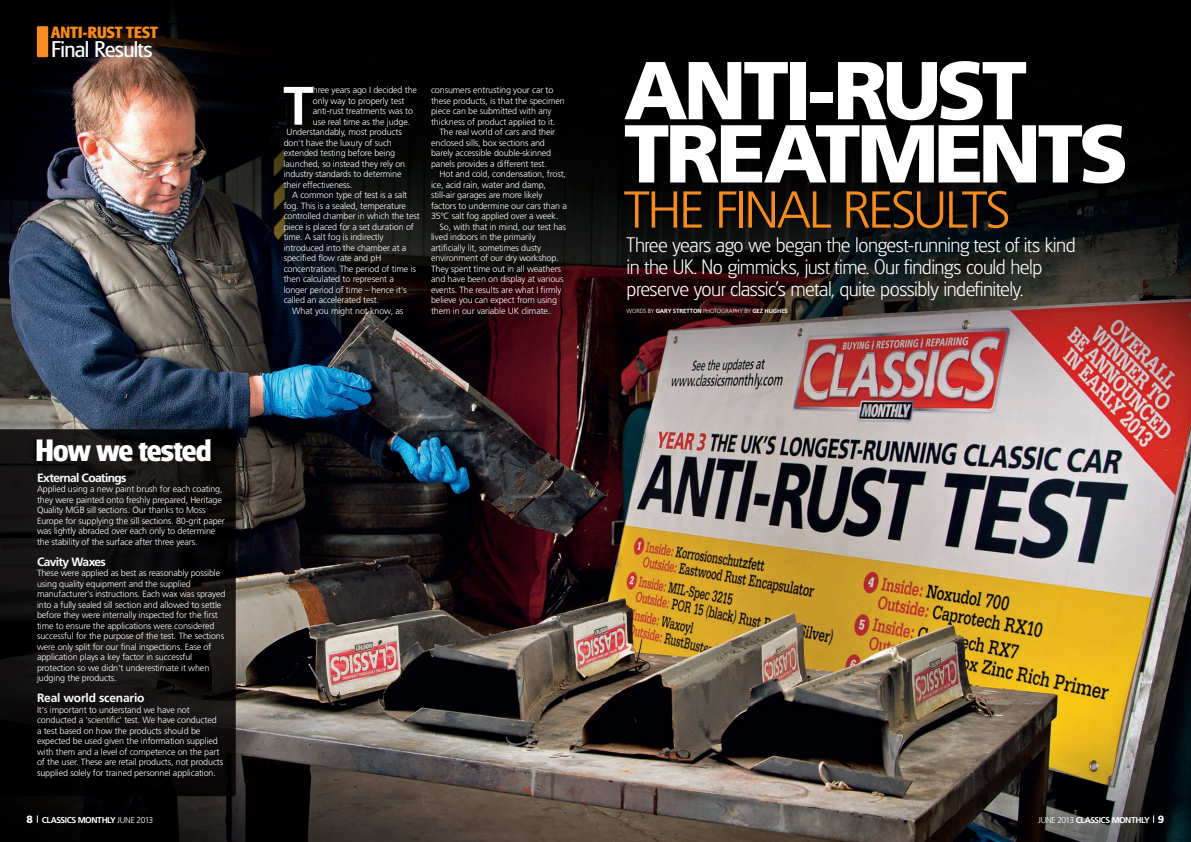
<style>
.page{position:relative;width:1191px;height:842px;background:#fff}
.page>*{position:absolute;margin:0;border:0;box-sizing:border-box;transform-origin:0 0}
.t1{font:900 82px/63.2px "Frutiger";letter-spacing:-.055em;color:#fff}
.t2{font:700 54.1px "Frutiger";color:#fff}
.t3{font:300 51.8px "Frutiger";letter-spacing:-.05em;color:#f68b1f}
.t4{font:700 32.3px "Glasgow";letter-spacing:-.025em;color:#fff}
.t5{font:300 22px/22px "Glasgow";letter-spacing:-.025em;color:#fff}
.t6{font:22px "Glasgow";letter-spacing:-.025em;color:#fff}
.t7{font:700 17px "Glasgow";color:#f68b1f}
.t8{font:700 12px "Frutiger";letter-spacing:-.045em;color:#fff}
.t9{font:700 12px "Frutiger";letter-spacing:-.015em;color:#fff}
.t10{font:300 9px/10.5px "Frutiger";letter-spacing:-.015em;color:#fff}
.t11{font:700 8.5px "Frutiger";letter-spacing:-.055em;color:#fff}
.t12{font:700 6px "Frutiger";letter-spacing:-.01em;color:#fff}
.s1{font-stretch:condensed}
.s2{font-weight:300}
.s3{font-weight:900;font-size:10.5px}
</style>
<div class="page">
<img style="left:0;top:0;width:1191px;height:842px">
<svg style="left:0;top:429px;width:236px;height:367px;background:#0e0d0d"></svg>
<div style="left:37px;top:26px;width:11px;height:31px;background:#f68b1f"></div>
<h3 class="t7" style="left:51px;top:22px;width:108px">ANTI-RUST TEST</h3>
<h3 class="t6" style="left:51px;top:36px;width:103px">Final Results</h3>
<h3 class="t4" style="left:35px;top:432px;width:178px">How we tested</h3>
<h3 class="t8" style="left:37px;top:470px;width:91px">External Coatings</h3>
<p class="t10" style="left:37px;top:484px;width:189px">Applied using a new paint brush for each coating, they were painted onto freshly prepared, Heritage Quality MGB sill sections. Our thanks to Moss Europe for supplying the sill sections. 80-grit paper was lightly abraded over each only to determine the stability of the surface after three years.</p>
<h3 class="t8" style="left:37px;top:554px;width:70px">Cavity Waxes</h3>
<p class="t10" style="left:37px;top:568px;width:190px">These were applied as best as reasonably possible using quality equipment and the supplied manufacturer's instructions. Each wax was sprayed into a fully sealed sill section and allowed to settle before they were internally inspected for the first time to ensure the applications were considered successful for the purpose of the test. The sections were only split for our final inspections. Ease of application plays a key factor in successful protection so we didn't underestimate it when judging the products.</p>
<h3 class="t9" style="left:37px;top:691px;width:109px">Real world scenario</h3>
<p class="t10" style="left:37px;top:704px;width:188px">It's important to understand we have not conducted a 'scientific' test. We have conducted a test based on how the products should be expected be used given the information supplied with them and a level of competence on the part of the user. These are retail products, not products supplied solely for trained personnel application.</p>
<h2 class="t2" style="left:283px;top:74px;width:32px">T</h2>
<p class="t10" style="left:313px;top:85px;width:106px">hree years ago I decided the</p>
<p class="t10" style="left:313px;top:95px;width:93px">only way to properly test</p>
<p class="t10" style="left:313px;top:106px;width:102px">anti-rust treatments was to</p>
<p class="t10" style="left:313px;top:116px;width:99px">use real time as the judge.</p>
<p class="t10" style="left:286px;top:127px;width:117px">Understandably, most products</p>
<p class="t10" style="left:284px;top:137px;width:110px">don't have the luxury of such</p>
<p class="t10" style="left:284px;top:148px;width:113px">extended testing before being</p>
<p class="t10" style="left:284px;top:158px;width:123px">launched, so instead they rely on</p>
<p class="t10" style="left:284px;top:169px;width:119px">industry standards to determine</p>
<p class="t10" style="left:284px;top:179px;width:70px">their effectiveness.</p>
<p class="t10" style="left:292px;top:190px;width:116px">A common type of test is a salt</p>
<p class="t10" style="left:284px;top:200px;width:124px">fog. This is a sealed, temperature</p>
<p class="t10" style="left:284px;top:211px;width:137px">controlled chamber in which the test</p>
<p class="t10" style="left:284px;top:221px;width:132px">piece is placed for a set duration of</p>
<p class="t10" style="left:284px;top:232px;width:101px">time. A salt fog is indirectly</p>
<p class="t10" style="left:284px;top:243px;width:124px">introduced into the chamber at a</p>
<p class="t10" style="left:284px;top:253px;width:99px">specified flow rate and pH</p>
<p class="t10" style="left:284px;top:264px;width:134px">concentration. The period of time is</p>
<p class="t10" style="left:284px;top:274px;width:112px">then calculated to represent a</p>
<p class="t10" style="left:284px;top:285px;width:125px">longer period of time – hence it's</p>
<p class="t10" style="left:284px;top:295px;width:97px">called an accelerated test.</p>
<p class="t10" style="left:292px;top:306px;width:113px">What you might not know, as</p>
<p class="t10" style="left:431px;top:85px;width:135px">consumers entrusting your car to these products, is that the specimen piece can be submitted with any thickness of product applied to it.</p>
<p class="t10" style="left:439px;top:127px;width:117px">The real world of cars and their</p>
<p class="t10" style="left:431px;top:138px;width:115px">enclosed sills, box sections and</p>
<p class="t10" style="left:431px;top:148px;width:122px">barely accessible double-skinned</p>
<p class="t10" style="left:431px;top:159px;width:117px">panels provides a different test.</p>
<p class="t10" style="left:439px;top:169px;width:128px">Hot and cold, condensation, frost,</p>
<p class="t10" style="left:431px;top:180px;width:116px">ice, acid rain, water and damp,</p>
<p class="t10" style="left:431px;top:190px;width:113px">still-air garages are more likely</p>
<p class="t10" style="left:431px;top:201px;width:137px">factors to undermine our cars than a</p>
<p class="t10" style="left:431px;top:211px;width:129px">35<span class="s1">º</span>C salt fog applied over a week.</p>
<p class="t10" style="left:439px;top:222px;width:128px">So, with that in mind, our test has</p>
<p class="t10" style="left:431px;top:232px;width:106px">lived indoors in the primarily</p>
<p class="t10" style="left:431px;top:243px;width:112px">artificially lit, sometimes dusty</p>
<p class="t10" style="left:431px;top:253px;width:129px">environment of our dry workshop.</p>
<p class="t10" style="left:431px;top:264px;width:131px">They spent time out in all weathers</p>
<p class="t10" style="left:431px;top:274px;width:134px">and have been on display at various</p>
<p class="t10" style="left:431px;top:285px;width:132px">events. The results are what I firmly</p>
<p class="t10" style="left:431px;top:295px;width:128px">believe you can expect from using</p>
<p class="t10" style="left:431px;top:306px;width:121px">them in our variable UK climate.</p>
<h1 class="t1" style="left:624px;top:59px;width:506px">ANTI-RUST<br>TREATMENTS</h1>
<h3 class="t3" style="left:623px;top:180px;width:389px">THE FINAL RESULTS</h3>
<h3 class="t5" style="left:626px;top:234px;width:450px">Three years ago we began the longest-running test of its kind in the UK. No gimmicks, just time. Our findings could help preserve your classic's metal, quite possibly indefinitely.</h3>
<p class="t12" style="left:626px;top:308px;width:163px"><span class="s2">Words by</span> GARY STRETTON <span class="s2">ph otogra phy by</span> GEZ HUGHES</p>
<p class="t11" style="left:27px;top:815px;width:128px"><span class="s3">8</span> CLASSICS MONTHLY <span class="s2">JUNE 2013</span></p>
<p class="t11" style="left:1038px;top:815px;width:128px"><span class="s2">JUNE 2013</span> CLASSICS MONTHLY <span class="s3">9</span></p>
</div>
